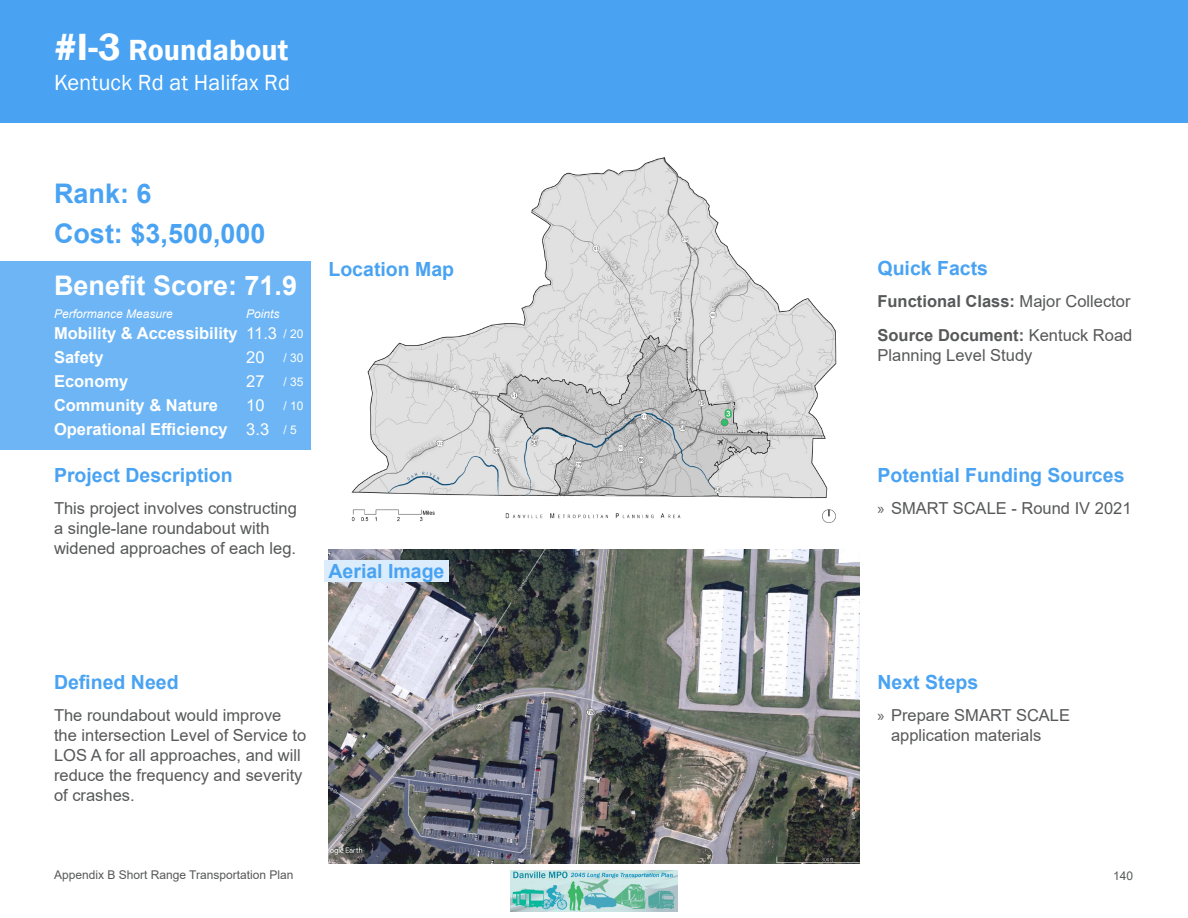
<style>
.page{position:relative;width:1188px;height:918px;background:#fff}
.page>*{position:absolute;margin:0;border:0;box-sizing:border-box;transform-origin:0 0}
.t1{font:600 30px "Franklin Gothic";color:#fff}
.Quick_Facts{font:700 27px "Arial";color:#49a3f2}
.Quick_Facts-2{font:700 27px "Arial";color:#fff}
.Location{font:22.5px "Franklin Gothic";color:#fff}
.Quick_Facts-3{font:700 19.5px "Arial";color:#49a3f2}
.Quick_Facts-4{font:16.5px/19.8px "Arial";color:#575859}
.Quick_Facts-5{font:700 16.5px "Arial";color:#fff}
.Quick_Facts-6{font:700 16.5px "Arial";color:#575859}
.Quick_Facts-7{font:16.5px "Arial";color:#fff}
.t2{font:12px "Arial";color:#575859}
.Quick_Facts-8{font:italic 12px "Arial";color:#fff}
.Quick_Facts-9{font:12px "Arial";color:#fff}
.s1{font-size:39px}
.s2{font-weight:400}
.s3{font-weight:700}
.s4{font-family:"Myriad Pro"}
</style>
<div class="page">
<img style="left:511px;top:871px;width:166px;height:41px">
<img style="left:329px;top:122px;width:530px;height:401px">
<div style="left:0;top:261px;width:310px;height:189px;background:#6db5f5"></div>
<div style="left:0;top:0;width:1188px;height:122px;background:#49a3f2"></div>
<img style="left:329px;top:550px;width:531px;height:314px">
<div style="left:325px;top:561px;width:124px;height:21px;background:#dbedfc"></div>
<p class="t1" style="left:54px;top:32px;width:236px"><span class="s1">#I-3</span> Roundabout</p>
<p class="Location" style="left:54px;top:69px;width:238px">Kentuck Rd at Halifax Rd</p>
<p class="Quick_Facts" style="left:54px;top:175px;width:99px">Rank: 6</p>
<p class="Quick_Facts" style="left:54px;top:214px;width:213px">Cost: $3,500,000</p>
<p class="Quick_Facts-2" style="left:54px;top:267px;width:245px">Benefit Score: 71.9</p>
<p class="Quick_Facts-8" style="left:54px;top:306px;width:120px">Performance Measure</p>
<p class="Quick_Facts-8" style="left:246px;top:306px;width:35px">Points</p>
<p class="Quick_Facts-5" style="left:54px;top:322px;width:185px">Mobility &amp; Accessibility</p>
<p class="Quick_Facts-5" style="left:54px;top:346px;width:51px">Safety</p>
<p class="Quick_Facts-5" style="left:54px;top:370px;width:76px">Economy</p>
<p class="Quick_Facts-5" style="left:54px;top:394px;width:166px">Community &amp; Nature</p>
<p class="Quick_Facts-5" style="left:54px;top:418px;width:175px">Operational Efficiency</p>
<p class="Quick_Facts-7" style="left:246px;top:322px;width:32px">11.3</p>
<p class="Quick_Facts-7" style="left:246px;top:346px;width:20px">20</p>
<p class="Quick_Facts-7" style="left:246px;top:370px;width:20px">27</p>
<p class="Quick_Facts-7" style="left:246px;top:394px;width:20px">10</p>
<p class="Quick_Facts-7" style="left:246px;top:418px;width:24px">3.3</p>
<p class="Quick_Facts-9" style="left:284px;top:325px;width:22px">/ 20</p>
<p class="Quick_Facts-9" style="left:284px;top:349px;width:22px">/ 30</p>
<p class="Quick_Facts-9" style="left:284px;top:373px;width:22px">/ 35</p>
<p class="Quick_Facts-9" style="left:284px;top:397px;width:22px">/ 10</p>
<p class="Quick_Facts-9" style="left:284px;top:421px;width:15px">/ 5</p>
<p class="Quick_Facts-3" style="left:54px;top:462px;width:180px">Project Description</p>
<p class="Quick_Facts-3" style="left:329px;top:255px;width:127px">Location Map</p>
<p class="Quick_Facts-3" style="left:878px;top:255px;width:112px">Quick Facts</p>
<p class="Quick_Facts-6" style="left:878px;top:290px;width:255px">Functional Class: <span class="s2">Major Collector</span></p>
<p class="Quick_Facts-4" style="left:878px;top:325px;width:256px"><span class="s3">Source Document:</span> Kentuck Road<br>Planning Level Study</p>
<p class="Quick_Facts-3" style="left:878px;top:462px;width:249px">Potential Funding Sources</p>
<p class="Quick_Facts-4" style="left:54px;top:499px;width:244px">This project involves constructing a single-lane roundabout with widened approaches of each leg.</p>
<p class="Quick_Facts-4" style="left:878px;top:499px;width:256px"><span class="s4">»</span> SMART SCALE - Round IV 2021</p>
<p class="Quick_Facts-3" style="left:329px;top:557px;width:117px">Aerial Image</p>
<p class="Quick_Facts-3" style="left:54px;top:669px;width:126px">Defined Need</p>
<p class="Quick_Facts-4" style="left:54px;top:706px;width:254px">The roundabout would improve the intersection Level of Service to<br>LOS A for all approaches, and will reduce the frequency and severity of crashes.</p>
<p class="Quick_Facts-3" style="left:878px;top:669px;width:102px">Next Steps</p>
<p class="Quick_Facts-4" style="left:891px;top:706px;width:181px;text-indent:-14px"><span class="s4">»</span> Prepare SMART SCALE application materials</p>
<p class="t2" style="left:54px;top:867px;width:241px">Appendix B Short Range Transportation Plan</p>
<p class="t2" style="left:1113px;top:867px;width:22px">140</p>
</div>
